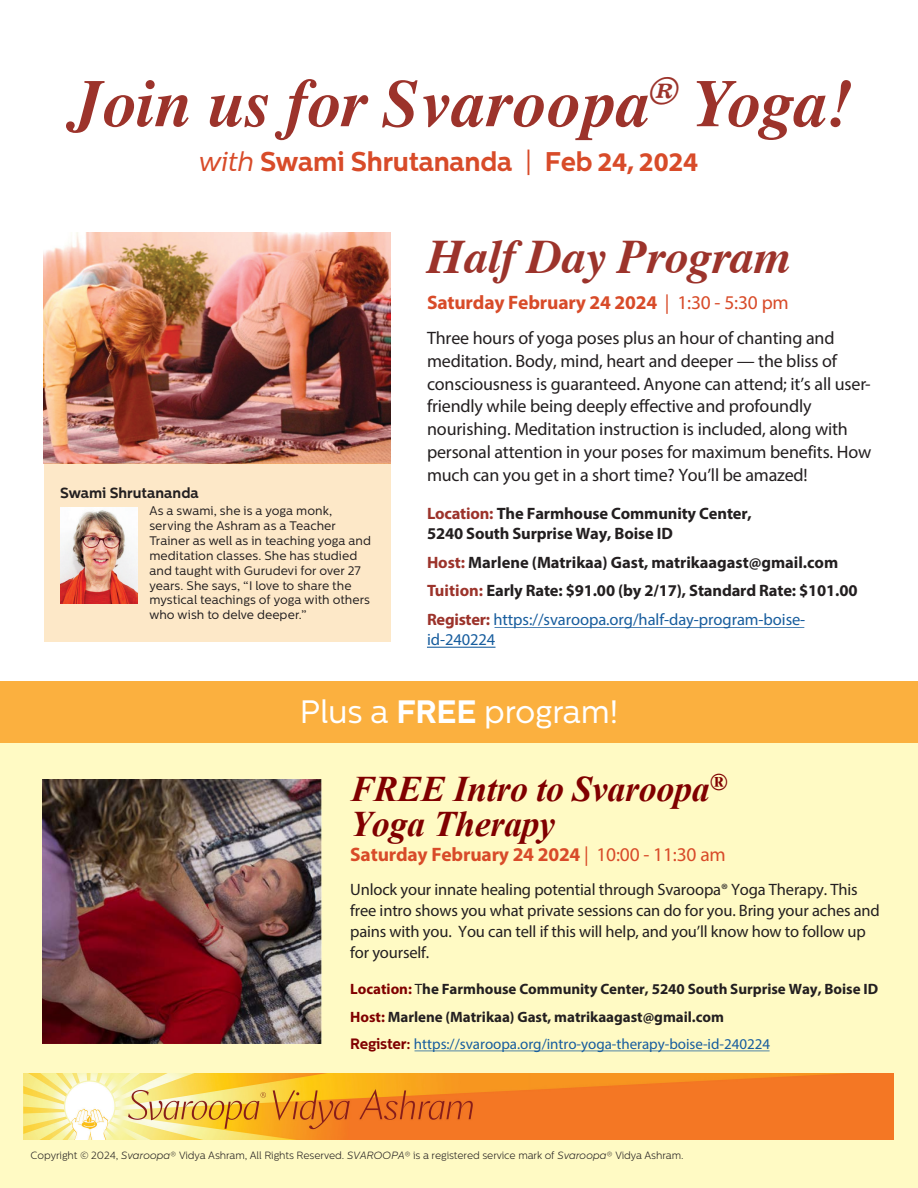
<style>
.page{position:relative;width:918px;height:1188px;background:#fff}
.page>*{position:absolute;margin:0;border:0;box-sizing:border-box;transform-origin:0 0}
.t1{font:italic 700 67.5px "Times";letter-spacing:-.01em;color:#9c332b}
.t2{font:italic 700 48px "Times";letter-spacing:-.01em;color:#9c332b}
.t3{font:italic 700 36px/35px "Times New Roman";letter-spacing:-.01em;color:#800000}
.t4{font:32.4px "Centrale Sans";letter-spacing:-.01em;color:#fff}
.t5{font:700 27px "Centrale Sans";letter-spacing:-.01em;color:#d84b29}
.t6{font:700 19.5px "Myriad Pro";letter-spacing:-.01em;color:#d84b29}
.t7{font:18px/23px "Myriad Pro";letter-spacing:-.01em;color:#231f20}
.t8{font:700 16.5px/28.8px "Myriad Pro";letter-spacing:-.01em;color:#231f20}
.t9{font:16.5px/21px "Myriad Pro";letter-spacing:-.01em;color:#231f20}
.t10{font:16.5px "Myriad Pro";letter-spacing:-.005em;color:#175d9e}
.t11{font:700 15px/27.3px "Myriad Pro";color:#231f20}
.t12{font:700 14.7px "Centrale Sans";color:#231f20}
.t13{font:12.3px/14.9px "Centrale Sans";letter-spacing:.005em;color:#231f20}
.t14{font:300 10.5px "Centrale Sans";letter-spacing:-.01em;color:#231f20}
.s1{font-weight:400;font-style:italic}
.s2{font-weight:400}
.s3{font-family:"Myriad Pro"}
.s4{color:#9c332b}
.s5{font-weight:400;color:#175d9e}
.s6{font-weight:700}
.s7{color:#800000}
.s8{font-family:"Centrale Sans";color:#800000}
.s9{font-style:italic}
</style>
<div class="page">
<div style="left:0;top:689px;width:918px;height:499px;background:#fffac4"></div>
<img style="left:23px;top:1074px;width:871px;height:65px">
<div style="left:0;top:681px;width:918px;height:62px;background:#fbb03f"></div>
<hr style="left:427px;top:647px;width:69px;height:1px;background:#175d9e">
<hr style="left:495px;top:627px;width:309px;height:1px;background:#175d9e">
<img style="left:44px;top:232px;width:347px;height:231px">
<hr style="left:415px;top:1050px;width:355px;height:2px;background:#175d9e">
<img style="left:42px;top:779px;width:279px;height:265px">
<div style="left:44px;top:463px;width:347px;height:179px;background:#fde8c8"></div>
<img style="left:61px;top:507px;width:77px;height:96px">
<h1 class="t1" style="left:69px;top:40px;width:785px">Join us for Svaroopa<sup>®</sup> Yoga!</h1>
<h3 class="t5" style="left:198px;top:145px;width:502px"><span class="s1">with</span> Swami Shrutananda <span class="s2">|</span> Feb <span class="s3">24, 2024</span></h3>
<p class="t12" style="left:60px;top:484px;width:140px">Swami Shrutananda</p>
<p class="t13" style="left:149px;top:504px;width:223px">As a swami, she is a yoga monk, serving the Ashram as a Teacher Trainer as well as in teaching yoga and meditation classes. She has studied and taught with Gurudevi for over 27 years. She says, “I love to share the mystical teachings of yoga with others who wish to delve deeper.”</p>
<h2 class="t2" style="left:427px;top:211px;width:365px">Half Day Program</h2>
<p class="t6" style="left:427px;top:290px;width:363px">Saturday February 24 2024 <span class="s2">| 1:30 - 5:30 pm</span></p>
<p class="t7" style="left:427px;top:326px;width:446px">Three hours of yoga poses plus an hour of chanting and meditation. Body, mind, heart and deeper — the bliss of consciousness is guaranteed. Anyone can attend; it’s all user&shy;friendly while being deeply effective and profoundly nourishing. Meditation instruction is included, along with personal attention in your poses for maximum benefits. How much can you get in a short time? You’ll be amazed!</p>
<p class="t8" style="left:427px;top:503px;width:326px;line-height:19.6px"><span class="s4">Location:</span> The Farmhouse Community Center,<br>5240 South Surprise Way, Boise ID</p>
<p class="t8" style="left:427px;top:547px;width:432px"><span class="s4">Host:</span> Marlene (Matrikaa) Gast, matrikaagast@gmail.com<br><span class="s4">Tuition:</span> Early Rate: $91.00 (by 2/17), Standard Rate: $101.00<br><span class="s4">Register:</span> <span class="s5">https://svaroopa.org/half-day-program-boise-</span></p>
<p class="t10" style="left:427px;top:629px;width:70px">id-240224</p>
<h3 class="t4" style="left:300px;top:694px;width:320px">Plus a <span class="s6">FREE</span> program!</h3>
<h3 class="t3" style="left:350px;top:771px;width:378px">FREE Intro to Svaroopa<sup>®<br></sup>Yoga Therapy</h3>
<p class="t6" style="left:350px;top:842px;width:377px">Saturday February 24 2024 <span class="s2">| 10:00 - 11:30 am</span></p>
<p class="t9" style="left:350px;top:879px;width:531px">Unlock your innate healing potential through Svaroopa® Yoga Therapy. This free intro shows you what private sessions can do for you. Bring your aches and pains with you. You can tell if this will help, and you’ll know how to follow up for yourself.</p>
<p class="t11" style="left:350px;top:975px;width:529px"><span class="s7">Location:</span> <span class="s2">T</span>he Farmhouse Community Center, 5240 South Surprise Way, Boise ID<br><span class="s7">Host:</span> Marlene (Matrikaa) Gast, matrikaagast@gmail.com<br><span class="s8">Register:</span> <span class="s5">https://svaroopa.org/intro-yoga-therapy-boise-id-240224</span></p>
<p class="t14" style="left:31px;top:1149px;width:655px">Copyright © 2024, <span class="s9">Svaroopa</span>® Vidya Ashram, All Rights Reserved. <span class="s9">SVAROOPA</span>® is a registered service mark of <span class="s9">Svaroopa</span>® Vidya Ashram.</p>
</div>
